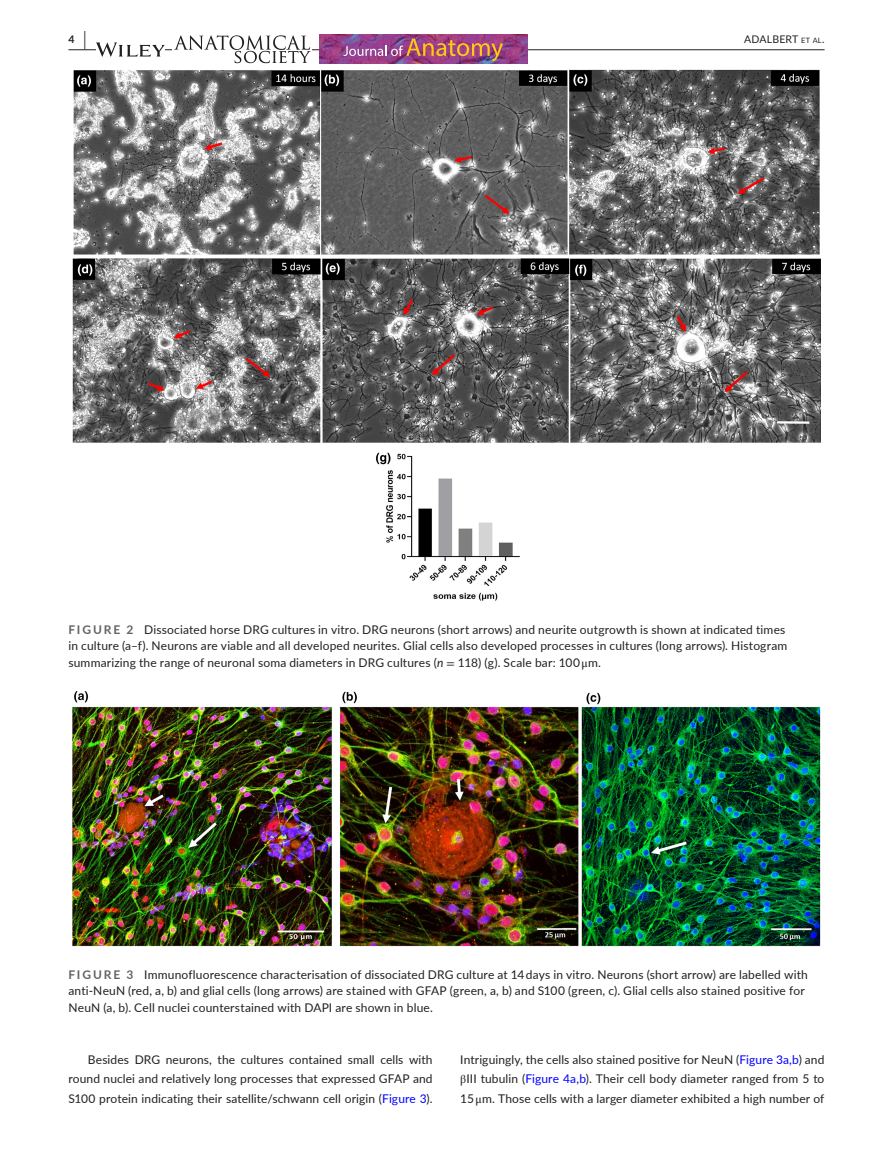
<style>
.page{position:relative;width:893px;height:1174px;background:#fff}
.page>*{position:absolute;margin:0;border:0;box-sizing:border-box;transform-origin:0 0}
.t1{font:12px/19.5px "Lato";letter-spacing:.015em;color:#231f20;text-align:justify}
.t2{font:10.5px "Lato";letter-spacing:.02em;color:#231f20}
.t3{font:700 10.5px "Lato";color:#231f20}
.s1{font-size:19.5px}
.s2{font-size:7.35px}
.s3{font-weight:700;color:#636366}
.s4{font-style:italic}
.s5{font-family:"STIX"}
.s6{color:#00f}
</style>
<div class="page">
<hr style="left:68px;top:49px;width:756px;height:1px;background:#231f20">
<svg style="left:96px;top:42px;width:69px;height:15px"></svg>
<img style="left:173px;top:35px;width:139px;height:29px">
<img style="left:319px;top:34px;width:209px;height:30px">
<img style="left:343px;top:39px;width:160px;height:22px">
<img style="left:72px;top:69px;width:749px;height:532px">
<img style="left:73px;top:692px;width:747px;height:254px">
<p class="t3" style="left:68px;top:31px;width:19px">4 <span class="s1">|</span></p>
<p class="t2" style="left:744px;top:31px;width:82px">ADALBERT <span class="s2">et al</span>.</p>
<p class="t1" style="left:68px;top:620px;width:720px;line-height:16.5px;text-align:left"><span class="s3">FIGURE 2</span> Dissociated horse DRG cultures in vitro. DRG neurons (short arrows) and neurite outgrowth is shown at indicated times in culture (a–f). Neurons are viable and all developed neurites. Glial cells also developed processes in cultures (long arrows). Histogram summarizing the range of neuronal soma diameters in DRG cultures (<span class="s4">n</span> <span class="s5">=</span> 118) (g). Scale bar: 100 <span class="s5">μ</span>m.</p>
<p class="t1" style="left:68px;top:965px;width:741px;line-height:16.5px;text-align:left"><span class="s3">FIGURE 3</span> Immunofluorescence characterisation of dissociated DRG culture at 14 days in vitro. Neurons (short arrow) are labelled with anti-NeuN (red, a, b) and glial cells (long arrows) are stained with GFAP (green, a, b) and S100 (green, c). Glial cells also stained positive for<br>NeuN (a, b). Cell nuclei counterstained with DAPI are shown in blue.</p>
<p class="t1" style="left:68px;top:1049px;width:366px;text-indent:20px">Besides DRG neurons, the cultures contained small cells with round nuclei and relatively long processes that expressed GFAP and S100 protein indicating their satellite/schwann cell origin (<span class="s6">Figure 3</span>).</p>
<p class="t1" style="left:460px;top:1049px;width:366px">Intriguingly, the cells also stained positive for NeuN (<span class="s6">Figure 3a,b</span>) and <span class="s5">β</span>III tubulin (<span class="s6">Figure 4a,b</span>). Their cell body diameter ranged from 5 to 15 <span class="s5">μ</span>m. Those cells with a larger diameter exhibited a high number of</p>
</div>
